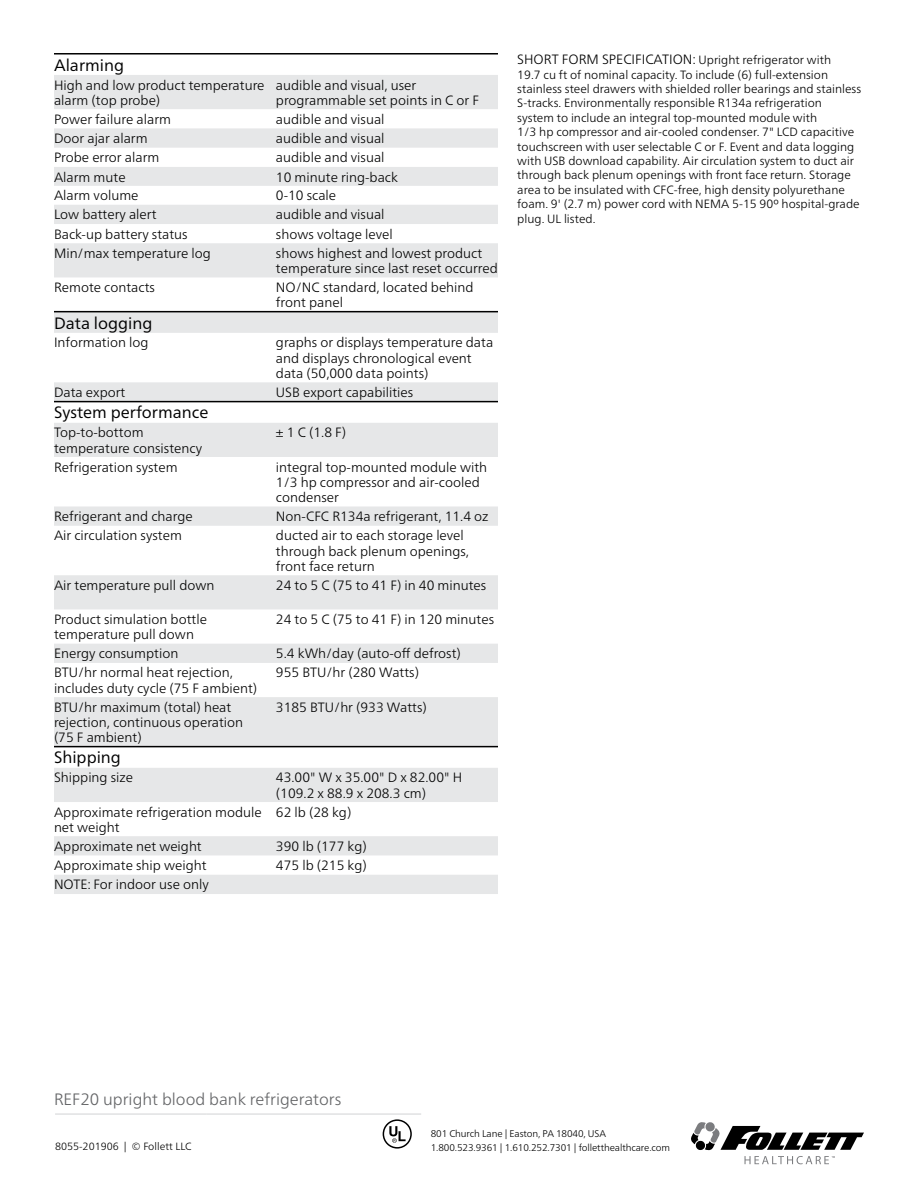
<style>
.page{position:relative;width:918px;height:1188px;background:#fff}
.page>*{position:absolute;margin:0;border:0;box-sizing:border-box;transform-origin:0 0}
.t1{font:16.5px "Frutiger Neue LT Pro";color:#000}
.t2{font:300 16.5px "Frutiger Neue LT Pro";color:#636466}
.t3{font:300 13.5px/15.3px "Frutiger Neue LT Pro";color:#000}
.t4{font:300 12px/14.4px "Frutiger Neue LT Pro";color:#000}
.t5{font:300 10.5px "Frutiger Neue LT Pro";color:#000}
.t6{font:300 9.75px/13.5px "Frutiger Neue LT Pro";letter-spacing:-.01em;color:#000}
.s1{font-size:12px}
</style>
<div class="page">
<svg style="left:54px;top:75px;width:444px;height:819px"></svg>
<hr style="left:54px;top:53px;width:222px;height:2px;background:#000">
<hr style="left:276px;top:53px;width:222px;height:2px;background:#000">
<hr style="left:54px;top:311px;width:222px;height:1px;background:#000">
<hr style="left:276px;top:311px;width:222px;height:1px;background:#000">
<hr style="left:54px;top:401px;width:222px;height:1px;background:#000">
<hr style="left:276px;top:401px;width:222px;height:1px;background:#000">
<hr style="left:54px;top:746px;width:222px;height:1px;background:#000">
<hr style="left:276px;top:746px;width:222px;height:1px;background:#000">
<hr style="left:55px;top:1114px;width:151px;height:1px;background:#d1d3d4">
<hr style="left:206px;top:1114px;width:215px;height:1px;background:#d1d3d4">
<svg style="left:383px;top:1119px;width:29px;height:30px"></svg>
<svg style="left:691px;top:1122px;width:173px;height:42px"></svg>
<p class="t1" style="left:54px;top:55px;width:72px">Alarming</p>
<p class="t3" style="left:54px;top:77px;width:212px">High and low product temperature alarm (top probe)</p>
<p class="t3" style="left:276px;top:77px;width:205px">audible and visual, user programmable set points in C or F</p>
<p class="t3" style="left:54px;top:111px;width:119px">Power failure alarm</p>
<p class="t3" style="left:276px;top:111px;width:110px">audible and visual</p>
<p class="t3" style="left:54px;top:131px;width:95px">Door ajar alarm</p>
<p class="t3" style="left:276px;top:131px;width:110px">audible and visual</p>
<p class="t3" style="left:54px;top:150px;width:107px">Probe error alarm</p>
<p class="t3" style="left:276px;top:150px;width:110px">audible and visual</p>
<p class="t3" style="left:54px;top:169px;width:73px">Alarm mute</p>
<p class="t3" style="left:276px;top:169px;width:124px">10 minute ring-back</p>
<p class="t3" style="left:54px;top:188px;width:86px">Alarm volume</p>
<p class="t3" style="left:276px;top:188px;width:62px">0-10 scale</p>
<p class="t3" style="left:54px;top:207px;width:104px">Low battery alert</p>
<p class="t3" style="left:276px;top:207px;width:110px">audible and visual</p>
<p class="t3" style="left:54px;top:226px;width:135px">Back-up battery status</p>
<p class="t3" style="left:276px;top:226px;width:118px">shows voltage level</p>
<p class="t3" style="left:54px;top:245px;width:158px">Min/max temperature log</p>
<p class="t3" style="left:276px;top:245px;width:223px">shows highest and lowest product temperature since last reset occurred</p>
<p class="t3" style="left:54px;top:280px;width:103px">Remote contacts</p>
<p class="t3" style="left:276px;top:280px;width:199px">NO/NC standard, located behind front panel</p>
<p class="t1" style="left:54px;top:313px;width:100px">Data logging</p>
<p class="t3" style="left:54px;top:335px;width:96px">Information log</p>
<p class="t3" style="left:276px;top:335px;width:219px">graphs or displays temperature data and displays chronological event data (50,000 data points)</p>
<p class="t3" style="left:54px;top:384px;width:73px">Data export</p>
<p class="t3" style="left:276px;top:384px;width:139px">USB export capabilities</p>
<p class="t1" style="left:54px;top:403px;width:156px">System performance</p>
<p class="t3" style="left:54px;top:425px;width:150px">Top-to-bottom temperature consistency</p>
<p class="t3" style="left:276px;top:425px;width:72px">± 1 C (1.8 F)</p>
<p class="t3" style="left:54px;top:459px;width:125px">Refrigeration system</p>
<p class="t3" style="left:276px;top:459px;width:213px">integral top-mounted module with<br>1/3 hp compressor and air-cooled condenser</p>
<p class="t3" style="left:54px;top:509px;width:140px">Refrigerant and charge</p>
<p class="t3" style="left:276px;top:509px;width:214px">Non-CFC R134a refrigerant, 11.4 oz</p>
<p class="t3" style="left:54px;top:528px;width:129px">Air circulation system</p>
<p class="t3" style="left:276px;top:528px;width:194px">ducted air to each storage level through back plenum openings, front face return</p>
<p class="t3" style="left:54px;top:577px;width:162px">Air temperature pull down</p>
<p class="t3" style="left:276px;top:577px;width:212px">24 to 5 C (75 to 41 F) in 40 minutes</p>
<p class="t3" style="left:54px;top:612px;width:154px">Product simulation bottle temperature pull down</p>
<p class="t3" style="left:276px;top:612px;width:220px">24 to 5 C (75 to 41 F) in 120 minutes</p>
<p class="t3" style="left:54px;top:646px;width:126px">Energy consumption</p>
<p class="t3" style="left:276px;top:646px;width:186px">5.4 kWh/day (auto-off defrost)</p>
<p class="t3" style="left:54px;top:665px;width:205px">BTU/hr normal heat rejection, includes duty cycle (75 F ambient)</p>
<p class="t3" style="left:276px;top:665px;width:145px">955 BTU/hr (280 Watts)</p>
<p class="t3" style="left:54px;top:699px;width:191px">BTU/hr maximum (total) heat rejection, continuous operation (75 F ambient)</p>
<p class="t3" style="left:276px;top:699px;width:152px">3185 BTU/hr (933 Watts)</p>
<p class="t1" style="left:54px;top:748px;width:69px">Shipping</p>
<p class="t3" style="left:54px;top:770px;width:81px">Shipping size</p>
<p class="t3" style="left:276px;top:770px;width:188px">43.00" W x 35.00" D x 82.00" H (109.2 x 88.9 x 208.3 cm)</p>
<p class="t3" style="left:54px;top:804px;width:209px">Approximate refrigeration module net weight</p>
<p class="t3" style="left:276px;top:804px;width:77px">62 lb (28 kg)</p>
<p class="t3" style="left:54px;top:838px;width:149px">Approximate net weight</p>
<p class="t3" style="left:276px;top:838px;width:92px">390 lb (177 kg)</p>
<p class="t3" style="left:54px;top:858px;width:154px">Approximate ship weight</p>
<p class="t3" style="left:276px;top:858px;width:92px">475 lb (215 kg)</p>
<p class="t3" style="left:54px;top:877px;width:156px">NOTE: For indoor use only</p>
<p class="t3" style="left:517px;top:52px;width:315px">SHORT FORM SPECIFICATION: <span class="s1">Upright refrigerator with</span></p>
<p class="t4" style="left:517px;top:67px;width:346px">19.7 cu ft of nominal capacity. To include (6) full-extension stainless steel drawers with shielded roller bearings and stainless S-tracks. Environmentally responsible R134a refrigeration system to include an integral top-mounted module with<br>1/3 hp compressor and air-cooled condenser. 7" LCD capacitive touchscreen with user selectable C or F. Event and data logging with USB download capability. Air circulation system to duct air through back plenum openings with front face return. Storage area to be insulated with CFC-free, high density polyurethane foam. 9' (2.7 m) power cord with NEMA 5-15 90º hospital-grade plug. UL listed.</p>
<p class="t2" style="left:54px;top:1089px;width:289px">REF20 upright blood bank refrigerators</p>
<p class="t5" style="left:55px;top:1139px;width:138px">8055-201906 | © Follett LLC</p>
<p class="t6" style="left:431px;top:1127px;width:241px">801 Church Lane | Easton, PA 18040, USA<br>1.800.523.9361 | 1.610.252.7301 | folletthealthcare.com</p>
</div>
